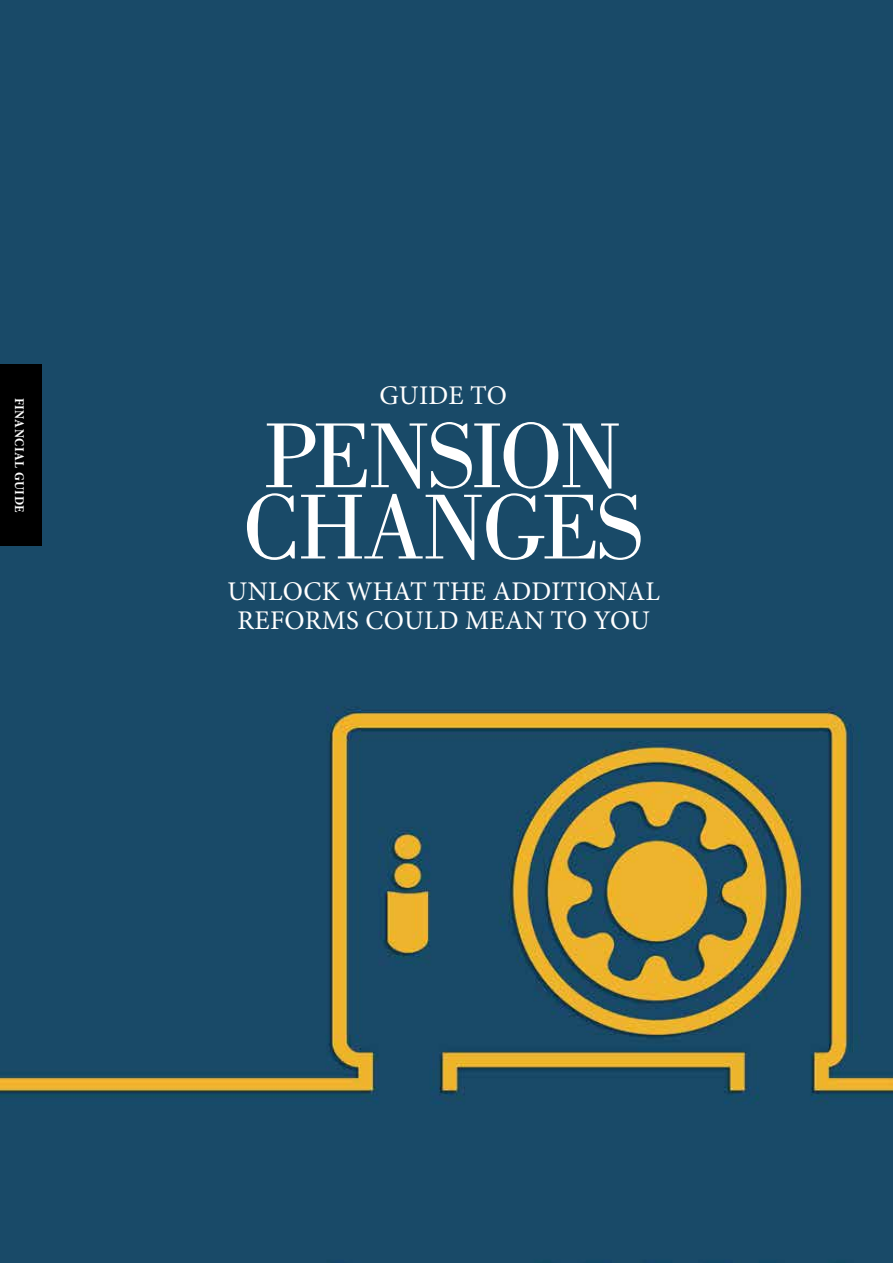
<style>
.page{position:relative;width:893px;height:1263px;background:#fff}
.page>*{position:absolute;margin:0;border:0;box-sizing:border-box;transform-origin:0 0}
.t1{font:118.5px/88.5px "Bodoni";letter-spacing:-.04em;color:#fff}
.t2{font:95.4px/71.2px "Bodoni";letter-spacing:-.04em;color:#fff}
.t3{font:27px/28.5px "Minion Pro";letter-spacing:.01em;color:#fff;text-align:center}
.t4{font:700 condensed 13.5px "Minion Pro";letter-spacing:.04em;color:#fff}
</style>
<div class="page">
<img style="left:1px;top:0;width:892px;height:1263px">
<div style="left:0;top:364px;width:41px;height:182px;background:#000"></div>
<p class="t4" style="left:31px;top:395px;width:117px;rotate:90deg">FINANCIAL GUIDE</p>
<p class="t4" style="left:29px;top:397px;width:117px;rotate:90deg">FINANCIAL GUIDE</p>
<p class="t3" style="left:379px;top:381px;width:129px">GUIDE TO</p>
<p class="t3" style="left:383px;top:398px;width:129px">GUIDE TO</p>
<h2 class="t2" style="left:243px;top:420px;width:403px">PENSION<br>CHANGES</h2>
<p class="t3" style="left:228px;top:577px;width:434px">UNLOCK WHAT THE ADDITIONAL<br>REFORMS COULD MEAN TO YOU</p>
<h1 class="t1" style="left:198px;top:441px;width:500px">PENSION<br>CHANGES</h1>
</div>
